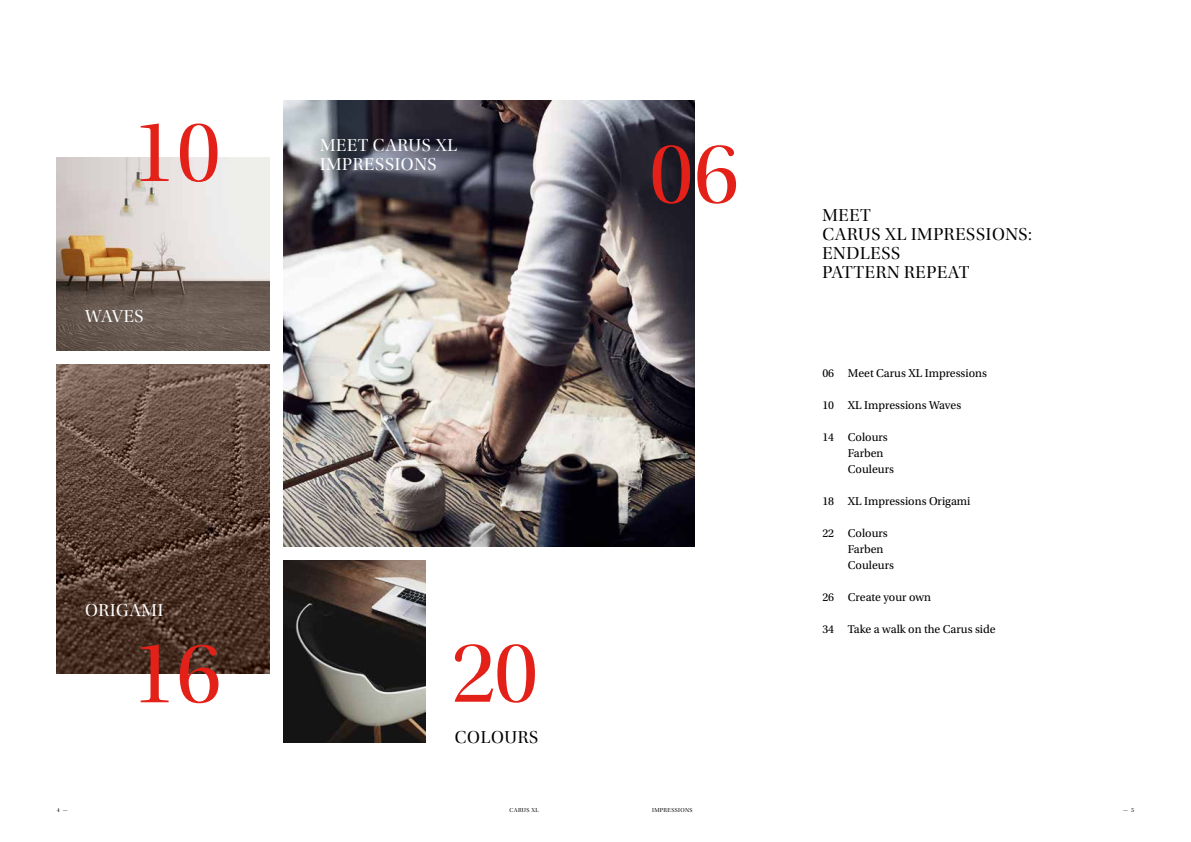
<style>
.page{position:relative;width:1191px;height:842px;background:#fff}
.page>*{position:absolute;margin:0;border:0;box-sizing:border-box;transform-origin:0 0}
.t1{font:90px "Utopia Std Disp";color:#e32119}
.t2{font:18px/19px "Utopia Std Disp";letter-spacing:.035em;color:#000}
.t3{font:18px/19px "Utopia Std Disp";letter-spacing:.035em;color:#fff}
.t4{font:12px/16px "Utopia Std";color:#000}
.t5{font:6px "Utopia Std Disp";letter-spacing:.06em;color:#000}
</style>
<div class="page">
<img style="left:57px;top:365px;width:212px;height:309px">
<img style="left:57px;top:158px;width:212px;height:193px">
<img style="left:283px;top:561px;width:142px;height:182px">
<img style="left:283px;top:101px;width:411px;height:446px">
<svg style="left:309px;top:124px;width:55px;height:56px;background:#666c74"></svg>
<h1 class="t1" style="left:131px;top:104px;width:91px">10</h1>
<h2 class="t3" style="left:85px;top:307px;width:60px">WAVES</h2>
<h2 class="t3" style="left:320px;top:136px;width:139px">MEET CARUS XL<br>IMPRESSIONS</h2>
<h2 class="t3" style="left:85px;top:601px;width:79px">ORIGAMI</h2>
<h1 class="t1" style="left:131px;top:625px;width:91px">16</h1>
<h1 class="t1" style="left:451px;top:625px;width:89px">20</h1>
<h2 class="t2" style="left:455px;top:728px;width:85px">COLOURS</h2>
<h1 class="t1" style="left:649px;top:126px;width:91px">06</h1>
<h2 class="t2" style="left:822px;top:206px;width:211px">MEET<br>CARUS XL IMPRESSIONS:<br>ENDLESS<br>PATTERN REPEAT</h2>
<p class="t4" style="left:822px;top:366px;width:166px">06 Meet Carus XL Impressions</p>
<p class="t4" style="left:822px;top:398px;width:140px">10 XL Impressions Waves</p>
<p class="t4" style="left:848px;top:430px;width:48px;text-indent:-26px">14 Colours<br>Farben<br>Couleurs</p>
<p class="t4" style="left:822px;top:494px;width:150px">18 XL Impressions Origami</p>
<p class="t4" style="left:848px;top:526px;width:48px;text-indent:-26px">22 Colours<br>Farben<br>Couleurs</p>
<p class="t4" style="left:822px;top:590px;width:110px">26 Create your own</p>
<p class="t4" style="left:822px;top:622px;width:175px">34 Take a walk on the Carus side</p>
<p class="t5" style="left:57px;top:807px;width:13px">4 —</p>
<p class="t5" style="left:509px;top:807px;width:31px">CARUS XL</p>
<p class="t5" style="left:652px;top:807px;width:42px">IMPRESSIONS</p>
<p class="t5" style="left:1123px;top:807px;width:13px">— 5</p>
</div>
